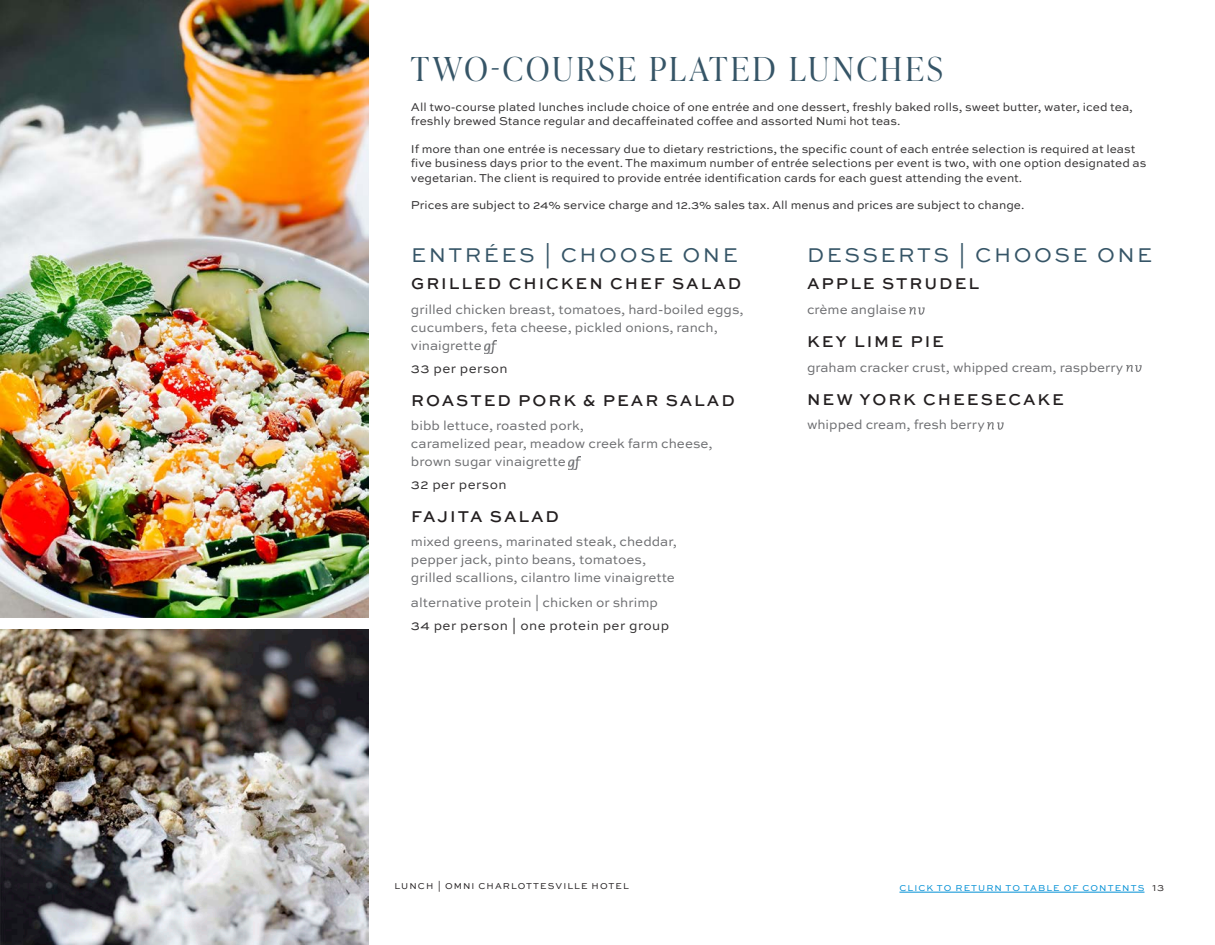
<style>
.page{position:relative;width:1215px;height:945px;background:#fff}
.page>*{position:absolute;margin:0;border:0;box-sizing:border-box;transform-origin:0 0}
.SECTION{font:300 33px "Ivy Presto Display";letter-spacing:.1em;color:#365567}
.SUB_SECTION{font:21px "Sweet Sans Pro";letter-spacing:.12em;color:#365567}
.ITEM{font:500 16.5px "Sweet Sans Pro";letter-spacing:.12em;color:#231f20}
.DESCRIPTION{font:13.5px/18px "Sweet Sans Pro";color:#6c6d70}
.PRICE{font:13.5px "Sweet Sans Pro";letter-spacing:.03em;color:#312f30}
.SECTION_NOTE{font:12px/14.2px "Sweet Sans Pro";color:#312f30}
.RETURN_TOC___PAGES{font:9px "Sweet Sans Pro";letter-spacing:.12em;color:#008fd5}
.FOOTER_HOTEL{font:9px "Sweet Sans Pro";letter-spacing:.12em;color:#231f20}
.FOOTER_SECTION{font:9px "Sweet Sans Pro";letter-spacing:.12em;color:#231f20}
.RETURN_TOC___PAGES-2{font:9px "Sweet Sans Pro";color:#231f20}
</style>
<div class="page">
<img style="left:0;top:0;width:369px;height:618px">
<img style="left:0;top:630px;width:369px;height:315px">
<svg style="left:485px;top:341px;width:11px;height:12px"></svg>
<svg style="left:569px;top:457px;width:11px;height:12px"></svg>
<svg style="left:909px;top:307px;width:16px;height:8px"></svg>
<svg style="left:1126px;top:365px;width:16px;height:7px"></svg>
<svg style="left:988px;top:422px;width:15px;height:8px"></svg>
<hr style="left:899px;top:892px;width:246px;height:1px;background:#008fd5">
<p class="SECTION" style="left:411px;top:45px;width:533px">TWO-COURSE PLATED LUNCHES</p>
<p class="SECTION_NOTE" style="left:411px;top:100px;width:723px">All two-course plated lunches include choice of one entrée and one dessert, freshly baked rolls, sweet butter, water, iced tea, freshly brewed Stance regular and decaffeinated coffee and assorted Numi hot teas.</p>
<p class="SECTION_NOTE" style="left:411px;top:142px;width:737px">If more than one entrée is necessary due to dietary restrictions, the specific count of each entrée selection is required at least five business days prior to the event. The maximum number of entrée selections per event is two, with one option designated as vegetarian. The client is required to provide entrée identification cards for each guest attending the event.</p>
<p class="SECTION_NOTE" style="left:411px;top:198px;width:615px">Prices are subject to 24% service charge and 12.3% sales tax. All menus and prices are subject to change.</p>
<p class="SUB_SECTION" style="left:411px;top:240px;width:328px">ENTRÉES | CHOOSE ONE</p>
<p class="ITEM" style="left:411px;top:272px;width:332px">GRILLED CHICKEN CHEF SALAD</p>
<p class="DESCRIPTION" style="left:411px;top:300px;width:334px">grilled chicken breast, tomatoes, hard-boiled eggs, cucumbers, feta cheese, pickled onions, ranch, vinaigrette</p>
<p class="PRICE" style="left:411px;top:358px;width:98px">33 per person</p>
<p class="ITEM" style="left:411px;top:388px;width:325px">ROASTED PORK &amp; PEAR SALAD</p>
<p class="DESCRIPTION" style="left:411px;top:416px;width:303px">bibb lettuce, roasted pork,<br>caramelized pear, meadow creek farm cheese, brown sugar vinaigrette</p>
<p class="PRICE" style="left:411px;top:475px;width:97px">32 per person</p>
<p class="ITEM" style="left:411px;top:504px;width:149px">FAJITA SALAD</p>
<p class="DESCRIPTION" style="left:411px;top:532px;width:267px">mixed greens, marinated steak, cheddar, pepper jack, pinto beans, tomatoes, grilled scallions, cilantro lime vinaigrette</p>
<p class="DESCRIPTION" style="left:411px;top:593px;width:248px">alternative protein | chicken or shrimp</p>
<p class="PRICE" style="left:411px;top:615px;width:260px">34 per person | one protein per group</p>
<p class="SUB_SECTION" style="left:807px;top:240px;width:347px">DESSERTS | CHOOSE ONE</p>
<p class="ITEM" style="left:807px;top:272px;width:173px">APPLE STRUDEL</p>
<p class="DESCRIPTION" style="left:807px;top:300px;width:101px">crème anglaise</p>
<p class="ITEM" style="left:807px;top:329px;width:138px">KEY LIME PIE</p>
<p class="DESCRIPTION" style="left:807px;top:358px;width:318px">graham cracker crust, whipped cream, raspberry</p>
<p class="ITEM" style="left:807px;top:387px;width:258px">NEW YORK CHEESECAKE</p>
<p class="DESCRIPTION" style="left:807px;top:415px;width:179px">whipped cream, fresh berry</p>
<p class="FOOTER_SECTION" style="left:395px;top:879px;width:40px">LUNCH</p>
<p class="FOOTER_HOTEL" style="left:438px;top:879px;width:193px">| OMNI CHARLOTTESVILLE HOTEL</p>
<p class="RETURN_TOC___PAGES" style="left:899px;top:882px;width:246px">CLICK TO RETURN TO TABLE OF CONTENTS</p>
<p class="RETURN_TOC___PAGES-2" style="left:1152px;top:882px;width:13px">13</p>
</div>
